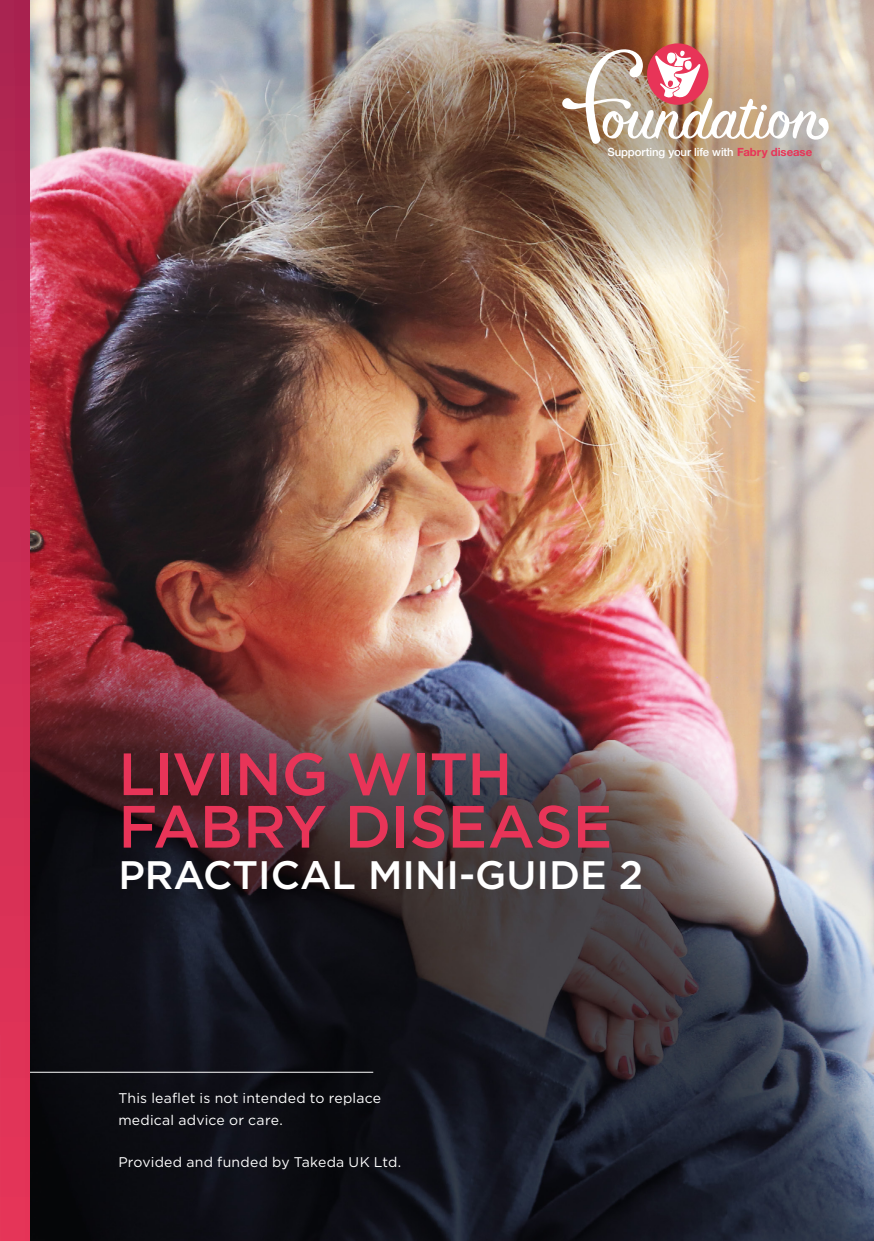
<style>
.page{position:relative;width:874px;height:1241px;background:#fff}
.page>*{position:absolute;margin:0;border:0;box-sizing:border-box;transform-origin:0 0}
.t1{font:500 59.5px/52.5px "Gotham";letter-spacing:-.005em;color:#e83458}
.t2{font:500 39.73px "Gotham";color:#fff}
.t3{font:14px/21px "Gotham";letter-spacing:.015em;color:#fff}
.t4{font:500 11.38px "Helvetica Neue";letter-spacing:-.01em;color:#fff}
.s1{font-weight:700;color:#e83458}
</style>
<div class="page">
<img style="left:30px;top:0;width:843px;height:1240px">
<img style="left:191px;top:0;width:682px;height:288px;border-radius:50%">
<hr style="left:0;top:1071px;width:373px;height:1px;background:#fff">
<svg style="left:646px;top:43px;width:62px;height:62px"></svg>
<svg style="left:562px;top:49px;width:266px;height:95px"></svg>
<div style="left:0;top:0;width:30px;height:1240px;background:linear-gradient(to bottom,#ac2350,#e93658)"></div>
<p class="t4" style="left:607px;top:145px;width:206px">Supporting your life with <span class="s1">Fabry disease</span></p>
<h1 class="t1" style="left:118px;top:747px;width:495px">LIVING WITH<br>FABRY DISEASE</h1>
<h2 class="t2" style="left:118px;top:848px;width:526px">PRACTICAL MINI-GUIDE 2</h2>
<p class="t3" style="left:118px;top:1087px;width:264px">This leaflet is not intended to replace medical advice or care.</p>
<p class="t3" style="left:118px;top:1150px;width:284px">Provided and funded by Takeda UK Ltd.</p>
</div>
